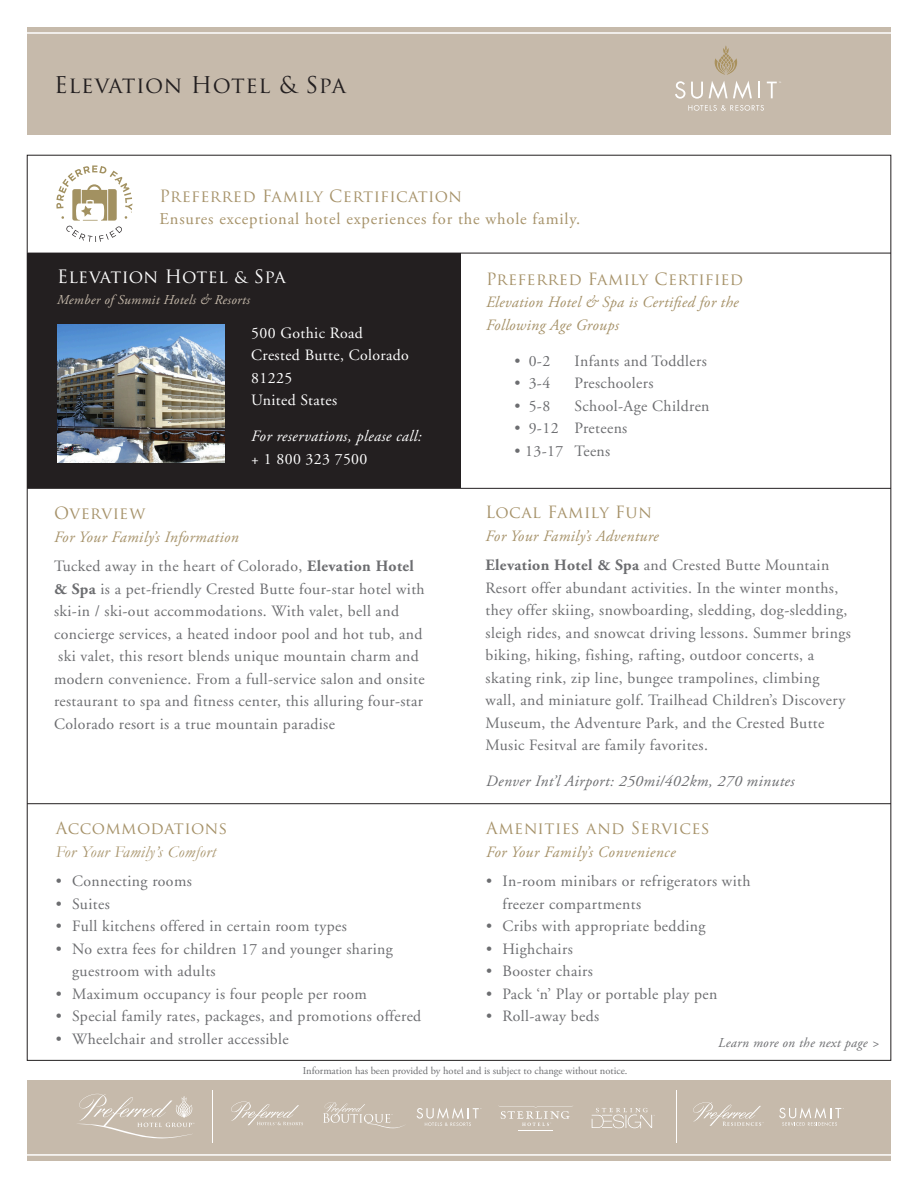
<style>
.page{position:relative;width:918px;height:1188px;background:#fff}
.page>*{position:absolute;margin:0;border:0;box-sizing:border-box;transform-origin:0 0}
.t1{font:22.5px "Trajan Pro";letter-spacing:.025em;color:#231f20}
.t2{font:18px "Trajan Pro";letter-spacing:.015em;color:#fff}
.t3{font:16.5px/22.5px "Adobe Garamond Pro";letter-spacing:.05em;color:#a69269}
.t4{font:16.5px "Trajan Pro";letter-spacing:.02em;color:#a69269}
.t5{font:italic 16.5px/22.5px "Garamond";letter-spacing:.03em;color:#a69269}
.t6{font:15.75px/22.5px "Adobe Garamond";letter-spacing:.025em;color:#6c6d70}
.t7{font:italic 15.75px/22.5px "Adobe Garamond Pro";letter-spacing:.02em;color:#a69269}
.t8{font:15.75px "Adobe Garamond Pro";letter-spacing:.025em;color:#6c6d70}
.t9{font:15.75px/22.5px "Adobe Garamond";letter-spacing:.025em;color:#fff}
.t10{font:italic 15.75px "Adobe Garamond";letter-spacing:.025em;color:#6c6d70}
.t11{font:italic 15.75px "Adobe Garamond Pro";letter-spacing:.025em;color:#fff}
.t12{font:15.75px "Adobe Garamond Pro";letter-spacing:.025em;color:#fff}
.t13{font:italic 13.5px "Adobe Garamond Pro";letter-spacing:.025em;color:#c6baab}
.t14{font:italic 13.5px "Adobe Garamond Pro";letter-spacing:.025em;color:#6c6d70}
.t15{font:10.5px "Adobe Garamond Pro";color:#6c6d70}
.s1{font-family:"Trajan Pro"}
.s2{font-weight:700}
.s3{font-family:"Trajan Pro";font-style:normal}
</style>
<div class="page">
<div style="left:27px;top:253px;width:434px;height:235px;background:#231f20"></div>
<hr style="left:27px;top:253px;width:864px;height:1px;background:#231f20">
<div style="left:27px;top:1080px;width:864px;height:81px;background:#c6baab"></div>
<hr style="left:27px;top:488px;width:864px;height:1px;background:#231f20">
<img style="left:57px;top:324px;width:167px;height:138px">
<hr style="left:27px;top:1154px;width:865px;height:2px;background:#fff">
<div style="left:27px;top:27px;width:864px;height:108px;background:#c6baab"></div>
<hr style="left:27px;top:32px;width:865px;height:2px;background:#fff">
<hr style="left:27px;top:803px;width:864px;height:1px;background:#231f20">
<svg style="left:714px;top:46px;width:23px;height:29px"></svg>
<svg style="left:675px;top:81px;width:10px;height:18px"></svg>
<svg style="left:691px;top:82px;width:12px;height:17px"></svg>
<svg style="left:709px;top:81px;width:43px;height:18px"></svg>
<svg style="left:759px;top:82px;width:1px;height:16px"></svg>
<svg style="left:767px;top:82px;width:14px;height:16px"></svg>
<svg style="left:688px;top:105px;width:76px;height:6px"></svg>
<hr style="left:212px;top:1091px;width:1px;height:52px;background:#fff">
<svg style="left:77px;top:1094px;width:117px;height:45px"></svg>
<hr style="left:519px;top:1130px;width:34px;height:1px;background:#fff">
<svg style="left:498px;top:1105px;width:75px;height:21px"></svg>
<hr style="left:676px;top:1091px;width:1px;height:52px;background:#fff">
<svg style="left:779px;top:1107px;width:65px;height:19px"></svg>
<svg style="left:417px;top:1108px;width:65px;height:18px"></svg>
<svg style="left:323px;top:1102px;width:81px;height:27px"></svg>
<svg style="left:231px;top:1101px;width:72px;height:24px"></svg>
<svg style="left:693px;top:1102px;width:71px;height:24px"></svg>
<svg style="left:592px;top:1108px;width:63px;height:20px"></svg>
<svg style="left:56px;top:165px;width:76px;height:77px"></svg>
<p class="t1" style="left:54px;top:70px;width:293px">Elevation Hotel &amp; Spa</p>
<p class="t3" style="left:159px;top:186px;width:422px"><span class="s1">Preferred Family Certification<br></span>Ensures exceptional hotel experiences for the whole family.</p>
<p class="t2" style="left:57px;top:266px;width:230px">Elevation Hotel &amp; Spa</p>
<p class="t13" style="left:57px;top:292px;width:195px">Member of Summit Hotels &amp; Resorts</p>
<p class="t9" style="left:251px;top:322px;width:113px">500 Gothic Road</p>
<p class="t9" style="left:251px;top:345px;width:159px">Crested Butte, Colorado<br>81225</p>
<p class="t9" style="left:251px;top:390px;width:87px">United States</p>
<p class="t11" style="left:251px;top:427px;width:172px">For reservations, please call:</p>
<p class="t12" style="left:251px;top:449px;width:118px">+ 1 800 323 7500</p>
<p class="t4" style="left:486px;top:268px;width:259px">Preferred Family Certified</p>
<p class="t7" style="left:486px;top:291px;width:254px">Elevation Hotel &amp; Spa is Certified for the<br>Following Age Groups</p>
<p class="t8" style="left:514px;top:351px;width:37px">• 0-2</p>
<p class="t8" style="left:575px;top:351px;width:134px">Infants and Toddlers</p>
<p class="t8" style="left:514px;top:374px;width:37px">• 3-4</p>
<p class="t8" style="left:575px;top:374px;width:81px">Preschoolers</p>
<p class="t8" style="left:514px;top:396px;width:37px">• 5-8</p>
<p class="t8" style="left:575px;top:396px;width:137px">School-Age Children</p>
<p class="t8" style="left:514px;top:419px;width:114px">• 9-12 Preteens</p>
<p class="t8" style="left:514px;top:441px;width:97px">• 13-17 Teens</p>
<p class="t4" style="left:486px;top:502px;width:168px">Local Family Fun</p>
<p class="t7" style="left:486px;top:525px;width:175px">For Your Family’s Adventure</p>
<p class="t6" style="left:486px;top:554px;width:367px"><span class="s2">Elevation Hotel &amp; Spa</span> and Crested Butte Mountain Resort offer abundant activities. In the winter months, they offer skiing, snowboarding, sledding, dog-sledding, sleigh rides, and snowcat driving lessons. Summer brings biking, hiking, fishing, rafting, outdoor concerts, a skating rink, zip line, bungee trampolines, climbing wall, and miniature golf. Trailhead Children’s Discovery Museum, the Adventure Park, and the Crested Butte Music Fesitval are family favorites.</p>
<p class="t10" style="left:486px;top:773px;width:310px">Denver Int’l Airport: 250mi/402km, 270 minutes</p>
<p class="t4" style="left:486px;top:818px;width:225px">Amenities and Services</p>
<p class="t7" style="left:486px;top:841px;width:191px">For Your Family’s Convenience</p>
<p class="t6" style="left:502px;top:870px;width:250px;text-indent:-16px">• In-room minibars or refrigerators with freezer compartments</p>
<p class="t6" style="left:486px;top:915px;width:221px">• Cribs with appropriate bedding</p>
<p class="t6" style="left:486px;top:938px;width:88px">• Highchairs</p>
<p class="t6" style="left:486px;top:960px;width:108px">• Booster chairs</p>
<p class="t6" style="left:486px;top:983px;width:233px">• Pack ‘n’ Play or portable play pen</p>
<p class="t6" style="left:486px;top:1005px;width:115px">• Roll-away beds</p>
<p class="t4" style="left:54px;top:503px;width:93px">Overview</p>
<p class="t7" style="left:54px;top:526px;width:186px">For Your Family’s Information</p>
<p class="t6" style="left:54px;top:555px;width:372px">Tucked away in the heart of Colorado, <span class="s2">Elevation Hotel &amp; Spa</span> is a pet-friendly Crested Butte four-star hotel with ski-in / ski-out accommodations. With valet, bell and concierge services, a heated indoor pool and hot tub, and ski valet, this resort blends unique mountain charm and modern convenience. From a full-service salon and onsite restaurant to spa and fitness center, this alluring four-star Colorado resort is a true mountain paradise</p>
<p class="t5" style="left:56px;top:818px;width:173px"><span class="s3">Accommodations<br></span>For Your Family’s Comfort</p>
<p class="t6" style="left:56px;top:870px;width:138px">• Connecting rooms</p>
<p class="t6" style="left:56px;top:893px;width:56px">• Suites</p>
<p class="t6" style="left:56px;top:915px;width:293px">• Full kitchens offered in certain room types</p>
<p class="t6" style="left:72px;top:938px;width:322px;text-indent:-16px">• No extra fees for children 17 and younger sharing guestroom with adults</p>
<p class="t6" style="left:56px;top:983px;width:313px">• Maximum occupancy is four people per room</p>
<p class="t6" style="left:56px;top:1005px;width:367px">• Special family rates, packages, and promotions offered</p>
<p class="t6" style="left:56px;top:1028px;width:234px">• Wheelchair and stroller accessible</p>
<p class="t14" style="left:718px;top:1035px;width:163px">Learn more on the next page &gt;</p>
<p class="t15" style="left:303px;top:1064px;width:326px">Information has been provided by hotel and is subject to change without notice.</p>
</div>
